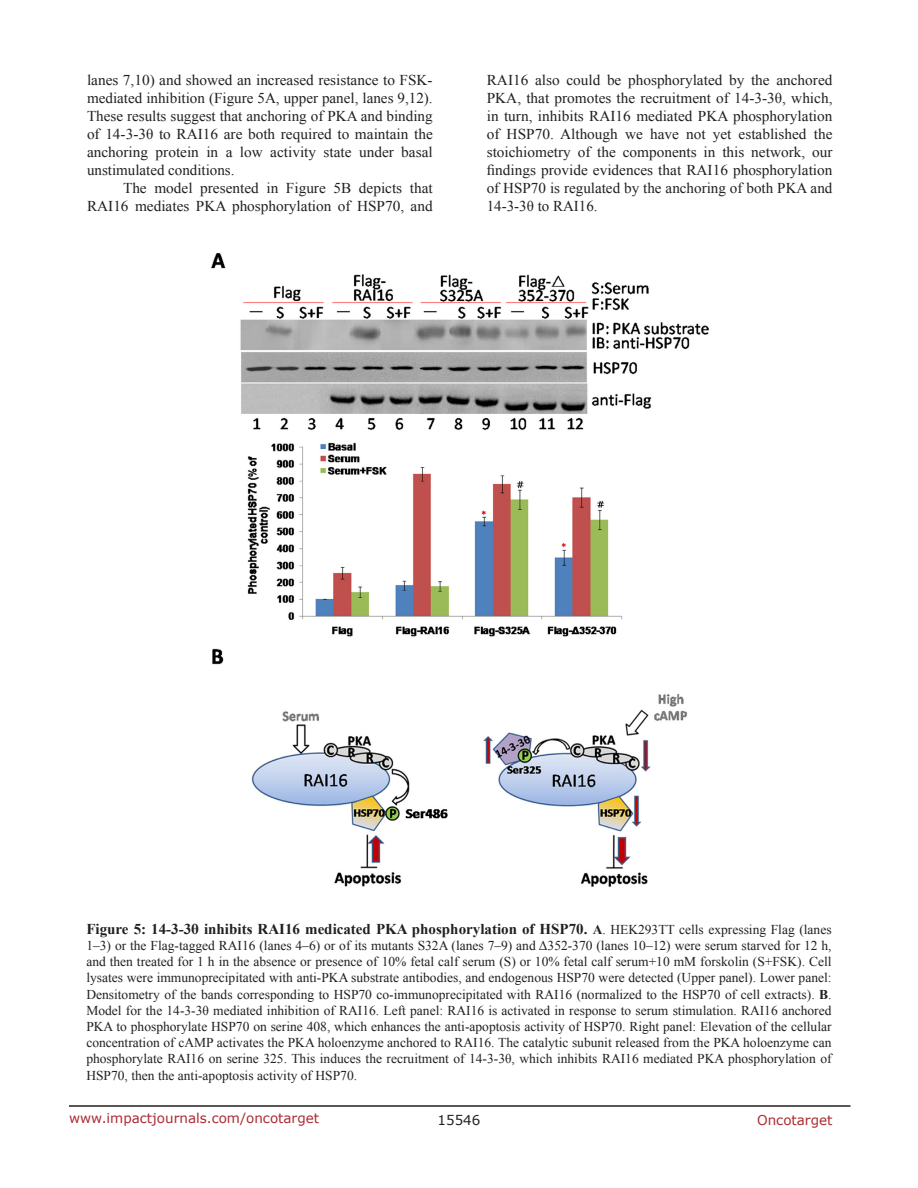
<style>
.page{position:relative;width:918px;height:1188px;background:#fff}
.page>*{position:absolute;margin:0;border:0;box-sizing:border-box;transform-origin:0 0}
.BodyText{font:15px/18px "Times New Roman";color:#221f22;text-align:justify}
.FigureText{font:700 15px "Times New Roman";color:#221f22}
.FigureText-2{font:13.5px/16.2px "Times New Roman";color:#221f22;text-align:justify}
.t1{font:13.5px "Verdana";color:#ac2b31}
.t2{font:13.5px "Verdana";color:#221f22}
.s1{font-size:13.5px}
.s2{font-weight:400;font-size:13.5px}
.s3{font-weight:700}
</style>
<div class="page">
<hr style="left:69px;top:1105px;width:781px;height:2px;background:#231f20">
<img style="left:211px;top:253px;width:498px;height:634px">
<p class="BodyText" style="left:87px;top:71px;width:347px">lanes 7,10) and showed an increased resistance to FSK&shy;mediated inhibition (Figure 5A, upper panel, lanes 9,12).<br>These results suggest that anchoring of PKA and binding of 14-3-3θ to RAI16 are both required to maintain the anchoring protein in a low activity state under basal unstimulated conditions.</p>
<p class="BodyText" style="left:87px;top:179px;width:347px;text-align:right">The model presented in Figure 5B depicts that<br>RAI16 mediates PKA phosphorylation of HSP70, and</p>
<p class="BodyText" style="left:487px;top:71px;width:347px">RAI16 also could be phosphorylated by the anchored PKA, that promotes the recruitment of 14-3-3θ, which, in turn, inhibits RAI16 mediated PKA phosphorylation of HSP70. Although we have not yet established the stoichiometry of the components in this network, our findings provide evidences that RAI16 phosphorylation of HSP70 is regulated by the anchoring of both PKA and 14-3-3θ to RAI16.</p>
<p class="FigureText" style="left:86px;top:918px;width:747px">Figure 5: 14-3-3θ inhibits RAI16 medicated PKA phosphorylation of HSP70. <span class="s1">A</span><span class="s2">. HEK293TT cells expressing Flag (lanes</span></p>
<p class="FigureText-2" style="left:86px;top:937px;width:747px">1–3) or the Flag-tagged RAI16 (lanes 4–6) or of its mutants S32A (lanes 7–9) and Δ352-370 (lanes 10–12) were serum starved for 12 h, and then treated for 1 h in the absence or presence of 10% fetal calf serum (S) or 10% fetal calf serum+10 mM forskolin (S+FSK). Cell lysates were immunoprecipitated with anti-PKA substrate antibodies, and endogenous HSP70 were detected (Upper panel). Lower panel:<br>Densitometry of the bands corresponding to HSP70 co-immunoprecipitated with RAI16 (normalized to the HSP70 of cell extracts). <span class="s3">B</span>.<br>Model for the 14-3-3θ mediated inhibition of RAI16. Left panel: RAI16 is activated in response to serum stimulation. RAI16 anchored PKA to phosphorylate HSP70 on serine 408, which enhances the anti-apoptosis activity of HSP70. Right panel: Elevation of the cellular concentration of cAMP activates the PKA holoenzyme anchored to RAI16. The catalytic subunit released from the PKA holoenzyme can phosphorylate RAI16 on serine 325. This induces the recruitment of 14-3-3θ, which inhibits RAI16 mediated PKA phosphorylation of HSP70, then the anti-apoptosis activity of HSP70.</p>
<p class="t1" style="left:69px;top:1109px;width:252px">www.impactjournals.com/oncotarget</p>
<p class="t2" style="left:438px;top:1111px;width:44px">15546</p>
<p class="t1" style="left:757px;top:1111px;width:77px">Oncotarget</p>
</div>
